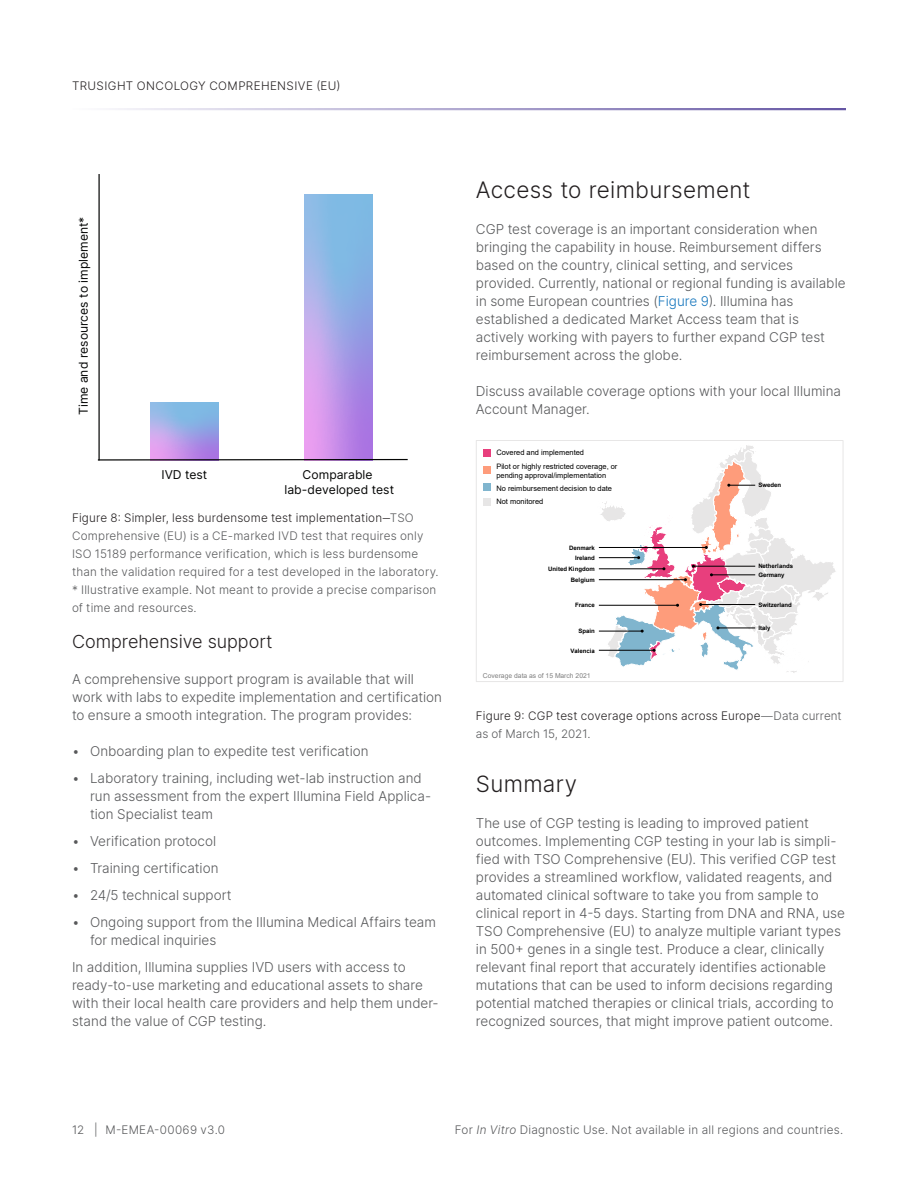
<style>
.page{position:relative;width:918px;height:1188px;background:#fff}
.page>*{position:absolute;margin:0;border:0;box-sizing:border-box;transform-origin:0 0}
.Body_Copy{font:300 22.5px "Inter";letter-spacing:.015em;color:#231f20}
.Figure_Caption{font:300 22.5px "Inter";letter-spacing:.015em;color:#231f20}
.B-Head{font:300 18px "Inter";color:#231f20}
.Body_Copy-2{font:300 13.5px/18px "Inter";color:#57585a}
.t1{font:12.15px/14.5px "Inter";color:#040504;text-align:center}
.Figure_Caption-2{font:300 11.7px/18px "Inter";letter-spacing:.02em;color:#57585a}
.Figure_Caption-3{font:300 11.7px/18px "Inter";letter-spacing:.015em;color:#231f20}
.Figure_Caption-4{font:300 11.7px "Inter";letter-spacing:.04em;color:#231f20}
.t2{font:7.5px/13.5px "Arial";color:#000}
.t3{font:6.75px "Arial";letter-spacing:.005em;color:#7f7f7f}
.t4{font:700 6px/8.4px "Arial";color:#000}
.s1{color:#231f20}
.s2{color:#1576bd}
.s3{color:#57585a}
.s4{font-style:italic}
</style>
<div class="page">
<hr style="left:72px;top:108px;width:774px;height:2px;background:#6556a4">
<svg style="left:150px;top:402px;width:68px;height:57px;background:#a3a5e6"></svg>
<svg style="left:305px;top:194px;width:68px;height:265px;background:#a5a5e6"></svg>
<hr style="left:98px;top:174px;width:2px;height:286px;background:#040504">
<hr style="left:98px;top:459px;width:310px;height:2px;background:#040504">
<div style="left:476px;top:440px;width:367px;height:242px;border:1px solid #e7e6e6"></div>
<div style="left:483px;top:449px;width:7px;height:8px;background:#e83f7d"></div>
<div style="left:483px;top:466px;width:7px;height:8px;background:#fe9c7b"></div>
<div style="left:483px;top:483px;width:8px;height:8px;background:#80b5ce"></div>
<div style="left:483px;top:499px;width:7px;height:7px;background:#e7e6e6"></div>
<svg style="left:598px;top:445px;width:238px;height:228px"></svg>
<p class="Figure_Caption-4" style="left:72px;top:77px;width:270px">TRUSIGHT ONCOLOGY COMPREHENSIVE (EU)</p>
<p class="t1" style="left:76px;top:415px;width:200px;rotate:-90deg">Time and resources to implement*</p>
<p class="t1" style="left:162px;top:467px;width:47px">IVD test</p>
<p class="t1" style="left:285px;top:467px;width:111px">Comparable lab-developed test</p>
<p class="Figure_Caption-2" style="left:72px;top:509px;width:368px"><span class="s1">Figure 8: Simpler, less burdensome test implementation‒</span>TSO Comprehensive (EU) is a CE-marked IVD test that requires only ISO 15189 performance verification, which is less burdensome than the validation required for a test developed in the laboratory. * Illustrative example. Not meant to provide a precise comparison of time and resources.</p>
<p class="B-Head" style="left:72px;top:629px;width:202px">Comprehensive support</p>
<p class="Body_Copy-2" style="left:72px;top:670px;width:372px">A comprehensive support program is available that will work with labs to expedite implementation and certification to ensure a smooth integration. The program provides:</p>
<p class="Body_Copy-2" style="left:72px;top:742px;width:298px">• Onboarding plan to expedite test verification</p>
<p class="Body_Copy-2" style="left:90px;top:769px;width:343px;text-indent:-18px">• Laboratory training, including wet-lab instruction and run assessment from the expert Illumina Field Applica&shy;tion Specialist team</p>
<p class="Body_Copy-2" style="left:72px;top:832px;width:146px">• Verification protocol</p>
<p class="Body_Copy-2" style="left:72px;top:859px;width:148px">• Training certification</p>
<p class="Body_Copy-2" style="left:72px;top:886px;width:161px">• 24/5 technical support</p>
<p class="Body_Copy-2" style="left:90px;top:913px;width:348px;text-indent:-18px">• Ongoing support from the Illumina Medical Affairs team for medical inquiries</p>
<p class="Body_Copy-2" style="left:72px;top:958px;width:368px">In addition, Illumina supplies IVD users with access to ready-to-use marketing and educational assets to share with their local health care providers and help them under&shy;stand the value of CGP testing.</p>
<p class="Body_Copy" style="left:476px;top:174px;width:276px">Access to reimbursement</p>
<p class="Body_Copy-2" style="left:476px;top:220px;width:371px">CGP test coverage is an important consideration when bringing the capability in house. Reimbursement differs based on the country, clinical setting, and services provided. Currently, national or regional funding is available in some European countries (<span class="s2">Figure 9</span>). Illumina has established a dedicated Market Access team that is actively working with payers to further expand CGP test reimbursement across the globe.</p>
<p class="Body_Copy-2" style="left:476px;top:382px;width:367px">Discuss available coverage options with your local Illumina<br>Account Manager.</p>
<p class="t2" style="left:496px;top:446px;width:123px">Covered and implemented<br>Pilot or highly restricted coverage, or</p>
<p class="t2" style="left:496px;top:469px;width:117px;line-height:12.6px">pending approval/implementation<br>No reimbursement decision to date</p>
<p class="t2" style="left:496px;top:495px;width:48px">Not monitored</p>
<p class="t4" style="left:569px;top:543px;width:27px">Denmark</p>
<p class="t4" style="left:575px;top:554px;width:21px">Ireland</p>
<p class="t4" style="left:571px;top:576px;width:25px">Belgium</p>
<p class="t4" style="left:548px;top:565px;width:48px">United Kingdom</p>
<p class="t4" style="left:575px;top:601px;width:21px">France</p>
<p class="t4" style="left:578px;top:627px;width:18px">Spain</p>
<p class="t4" style="left:570px;top:646px;width:26px">Valencia</p>
<p class="t3" style="left:483px;top:671px;width:109px">Coverage data as of 15 March 2021</p>
<p class="t4" style="left:758px;top:481px;width:24px">Sweden</p>
<p class="t4" style="left:758px;top:562px;width:36px">Netherlands<br>Germany</p>
<p class="t4" style="left:758px;top:601px;width:35px">Switzerland</p>
<p class="t4" style="left:758px;top:624px;width:14px">Italy</p>
<p class="Figure_Caption-3" style="left:476px;top:707px;width:367px">Figure 9: CGP test coverage options across Europe<span class="s3">—Data current as of March 15, 2021.</span></p>
<p class="Figure_Caption" style="left:476px;top:768px;width:103px">Summary</p>
<p class="Body_Copy-2" style="left:476px;top:814px;width:371px">The use of CGP testing is leading to improved patient outcomes. Implementing CGP testing in your lab is simpli&shy;fied with TSO Comprehensive (EU). This verified CGP test provides a streamlined workflow, validated reagents, and automated clinical software to take you from sample to clinical report in 4-5 days. Starting from DNA and RNA, use TSO Comprehensive (EU) to analyze multiple variant types in 500+ genes in a single test. Produce a clear, clinically relevant final report that accurately identifies actionable mutations that can be used to inform decisions regarding potential matched therapies or clinical trials, according to recognized sources, that might improve patient outcome.</p>
<p class="Figure_Caption-2" style="left:72px;top:1121px;width:155px">12 | M-EMEA-00069 v3.0</p>
<p class="Figure_Caption-2" style="left:455px;top:1121px;width:390px">For <span class="s4">In Vitro</span> Diagnostic Use. Not available in all regions and countries.</p>
</div>
